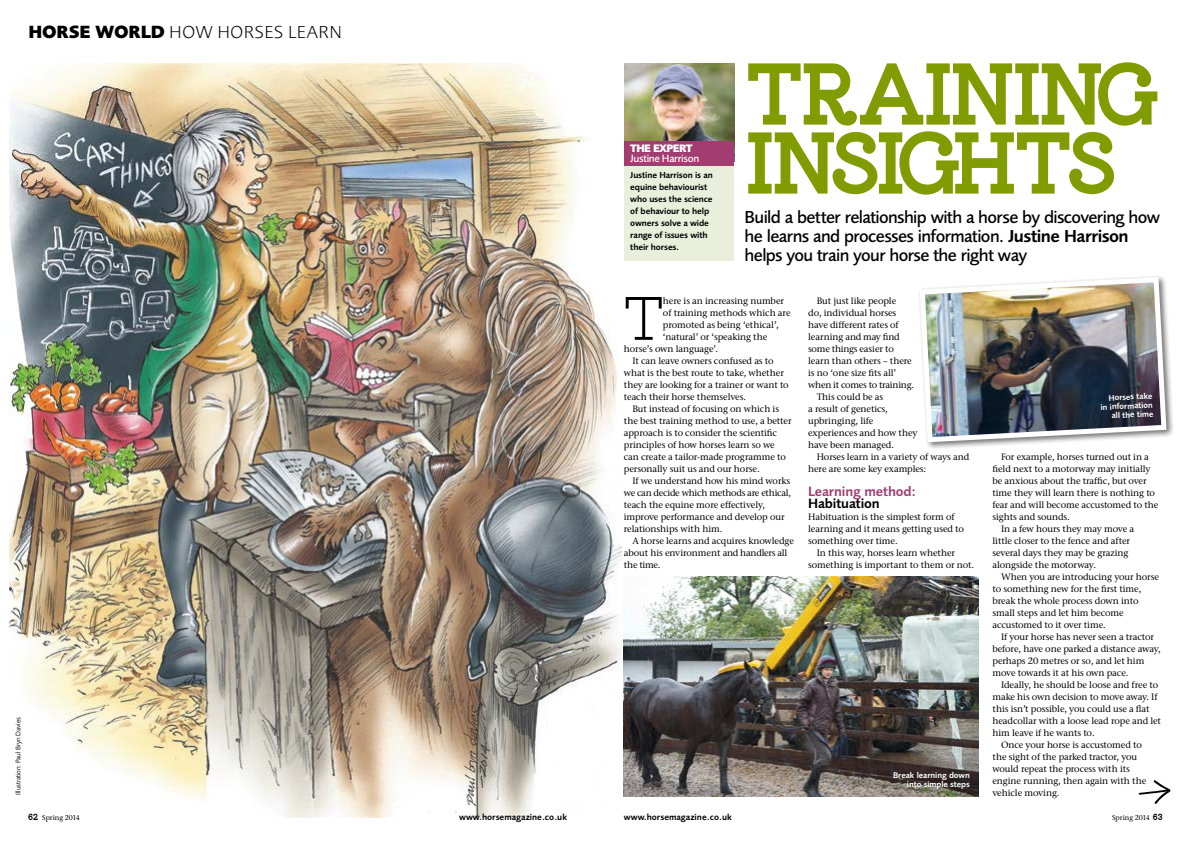
<style>
.page{position:relative;width:1191px;height:842px;background:#fff}
.page>*{position:absolute;margin:0;border:0;box-sizing:border-box;transform-origin:0 0}
.t1{font:700 83px/69px "Esfera NF";letter-spacing:-.01em;color:#809c00}
.t2{font:58.1px "Esfera NF";color:#000}
.t3{font:500 18px/19px "Foundry Sans";letter-spacing:-.03em;color:#000}
.t4{font:300 18px "Foundry Sans";letter-spacing:.03em;color:#000}
.t5{font:600 14px "Foundry Sans";letter-spacing:-.01em;color:#a13d71}
.t6{font:600 14px "Foundry Sans";letter-spacing:-.01em;color:#000}
.t7{font:500 11px "Foundry Sans";color:#fff}
.t8{font:800 11px "Foundry Sans";letter-spacing:-.06em;color:#fff}
.t9{font:500 9.2px/12px "Stone Ser ITC Std";letter-spacing:-.01em;color:#000}
.t10{font:500 9.2px "Stone Ser ITC Std";letter-spacing:-.03em;color:#000}
.t11{font:600 9px/12px "Foundry Sans";letter-spacing:-.01em;color:#000}
.t12{font:600 8.5px/9px "Foundry Sans";letter-spacing:-.01em;color:#fff;text-align:right}
.t13{font:7px "Foundry Sans";letter-spacing:-.01em;color:#000}
.t14{font:500 7px "Stone Ser ITC Std";color:#000}
.s1{font-weight:800}
.s2{font-weight:600}
.s3{font-family:"Esfera NF";font-weight:700;font-size:8.5px}
</style>
<div class="page">
<img style="left:10px;top:64px;width:611px;height:753px">
<div style="left:624px;top:165px;width:110px;height:96px;background:#eaefdb"></div>
<img style="left:624px;top:63px;width:110px;height:78px">
<div style="left:624px;top:141px;width:110px;height:25px;background:#a13d71"></div>
<svg style="left:1138px;top:780px;width:32px;height:24px"></svg>
<img style="left:624px;top:576px;width:354px;height:220px">
<div style="left:917px;top:275px;width:257px;height:176px;background:#000;opacity:.55"></div>
<img style="left:917px;top:275px;width:252px;height:170px">
<h3 class="t4" style="left:28px;top:22px;width:315px"><span class="s1">HORSE WORLD</span> HOW H ORSES LEARN</h3>
<p class="t13" style="left:14px;top:795px;width:79px;rotate:-90deg">Illustration: Paul Bryn Davies</p>
<p class="t8" style="left:630px;top:141px;width:62px">THE EXPERT</p>
<p class="t7" style="left:630px;top:152px;width:70px">Justine Harrison</p>
<p class="t11" style="left:630px;top:169px;width:84px">Justine Harrison is an equine behaviourist who uses the science of behaviour to help owners solve a wide range of issues with their horses.</p>
<h1 class="t1" style="left:746px;top:58px;width:414px">TRAINING<br>INSIGHTS</h1>
<h3 class="t3" style="left:744px;top:208px;width:417px">Build a better relationship with a horse by discovering how he learns and processes information. <span class="s2">Justine Harrison </span>helps you train your horse the right way</h3>
<h2 class="t2" style="left:624px;top:280px;width:41px">T</h2>
<p class="t9" style="left:663px;top:295px;width:123px">here is an increasing number</p>
<p class="t9" style="left:663px;top:307px;width:129px">of training methods which are</p>
<p class="t9" style="left:663px;top:319px;width:117px">promoted as being ‘ethical’,</p>
<p class="t9" style="left:663px;top:331px;width:106px">‘natural’ or ‘speaking the</p>
<p class="t9" style="left:624px;top:343px;width:96px">horse’s own language’.</p>
<p class="t9" style="left:632px;top:355px;width:143px">It can leave owners confused as to</p>
<p class="t9" style="left:624px;top:367px;width:161px">what is the best route to take, whether</p>
<p class="t9" style="left:624px;top:379px;width:166px">they are looking for a trainer or want to</p>
<p class="t9" style="left:624px;top:391px;width:124px">teach their horse themselves.</p>
<p class="t9" style="left:632px;top:403px;width:148px">But instead of focusing on which is</p>
<p class="t9" style="left:624px;top:415px;width:169px">the best training method to use, a better</p>
<p class="t9" style="left:624px;top:427px;width:155px">approach is to consider the scientific</p>
<p class="t9" style="left:624px;top:439px;width:152px">principles of how horses learn so we</p>
<p class="t9" style="left:624px;top:451px;width:163px">can create a tailor-made programme to</p>
<p class="t9" style="left:624px;top:462px;width:137px">personally suit us and our horse.</p>
<p class="t9" style="left:632px;top:474px;width:159px">If we understand how his mind works</p>
<p class="t10" style="left:624px;top:487px;width:169px">we can decide which methods are ethical,</p>
<p class="t9" style="left:624px;top:498px;width:143px">teach the equine more effectively,</p>
<p class="t9" style="left:624px;top:510px;width:162px">improve performance and develop our</p>
<p class="t9" style="left:624px;top:522px;width:100px">relationships with him.</p>
<p class="t9" style="left:632px;top:534px;width:163px">A horse learns and acquires knowledge</p>
<p class="t9" style="left:624px;top:546px;width:165px">about his environment and handlers all</p>
<p class="t9" style="left:624px;top:558px;width:38px">the time.</p>
<p class="t9" style="left:816px;top:294px;width:81px">But just like people</p>
<p class="t9" style="left:808px;top:306px;width:90px">do, individual horses</p>
<p class="t9" style="left:808px;top:318px;width:92px">have different rates of</p>
<p class="t9" style="left:808px;top:330px;width:93px">learning and may find</p>
<p class="t9" style="left:808px;top:342px;width:87px">some things easier to</p>
<p class="t9" style="left:808px;top:354px;width:105px">learn than others – there</p>
<p class="t9" style="left:808px;top:366px;width:90px">is no ‘one size fits all’</p>
<p class="t10" style="left:808px;top:379px;width:107px">when it comes to training.</p>
<p class="t9" style="left:816px;top:390px;width:68px">This could be as</p>
<p class="t9" style="left:808px;top:402px;width:81px">a result of genetics,</p>
<p class="t9" style="left:808px;top:414px;width:67px">upbringing, life</p>
<p class="t9" style="left:808px;top:426px;width:111px">experiences and how they</p>
<p class="t9" style="left:808px;top:438px;width:87px">have been managed.</p>
<p class="t9" style="left:816px;top:450px;width:154px">Horses learn in a variety of ways and</p>
<p class="t9" style="left:808px;top:462px;width:120px">here are some key examples:</p>
<h3 class="t5" style="left:808px;top:483px;width:110px">Learning method:</h3>
<h3 class="t6" style="left:808px;top:495px;width:73px">Habituation</h3>
<p class="t9" style="left:808px;top:511px;width:157px">Habituation is the simplest form of learning and it means getting used to something over time.</p>
<p class="t9" style="left:808px;top:547px;width:167px;text-indent:9px">In this way, horses learn whether something is important to them or not.</p>
<p class="t12" style="left:893px;top:770px;width:78px">Break learning down into simple steps</p>
<p class="t12" style="left:1099px;top:394px;width:54px;rotate:-3deg">Horses take in information all the time</p>
<p class="t9" style="left:1001px;top:451px;width:149px">For example, horses turned out in a</p>
<p class="t9" style="left:992px;top:463px;width:160px">field next to a motorway may initially</p>
<p class="t9" style="left:992px;top:475px;width:156px">be anxious about the traffic, but over</p>
<p class="t9" style="left:992px;top:487px;width:164px">time they will learn there is nothing to</p>
<p class="t9" style="left:992px;top:499px;width:167px">fear and will become accustomed to the</p>
<p class="t9" style="left:992px;top:511px;width:79px">sights and sounds.</p>
<p class="t9" style="left:1001px;top:523px;width:135px">In a few hours they may move a</p>
<p class="t9" style="left:992px;top:535px;width:139px">little closer to the fence and after</p>
<p class="t9" style="left:992px;top:547px;width:138px">several days they may be grazing</p>
<p class="t9" style="left:992px;top:558px;width:105px">alongside the motorway.</p>
<p class="t9" style="left:1001px;top:570px;width:159px">When you are introducing your horse</p>
<p class="t9" style="left:992px;top:582px;width:150px">to something new for the first time,</p>
<p class="t9" style="left:992px;top:594px;width:147px">break the whole process down into</p>
<p class="t9" style="left:992px;top:606px;width:133px">small steps and let him become</p>
<p class="t9" style="left:992px;top:618px;width:115px">accustomed to it over time.</p>
<p class="t9" style="left:1001px;top:630px;width:154px">If your horse has never seen a tractor</p>
<p class="t9" style="left:992px;top:642px;width:170px">before, have one parked a distance away,</p>
<p class="t9" style="left:992px;top:654px;width:153px">perhaps 20 metres or so, and let him</p>
<p class="t9" style="left:992px;top:666px;width:137px">move towards it at his own pace.</p>
<p class="t9" style="left:1001px;top:678px;width:159px">Ideally, he should be loose and free to</p>
<p class="t9" style="left:992px;top:690px;width:167px">make his own decision to move away. If</p>
<p class="t9" style="left:992px;top:702px;width:159px">this isn’t possible, you could use a flat</p>
<p class="t9" style="left:992px;top:714px;width:170px">headcollar with a loose lead rope and let</p>
<p class="t9" style="left:992px;top:726px;width:104px">him leave if he wants to.</p>
<p class="t9" style="left:1001px;top:738px;width:142px">Once your horse is accustomed to</p>
<p class="t9" style="left:992px;top:750px;width:146px">the sight of the parked tractor, you</p>
<p class="t9" style="left:992px;top:762px;width:139px">would repeat the process with its</p>
<p class="t9" style="left:992px;top:774px;width:155px">engine running, then again with the</p>
<p class="t9" style="left:992px;top:786px;width:69px">vehicle moving.</p>
<p class="t14" style="left:28px;top:813px;width:53px"><span class="s3">62</span> Spring 2014</p>
<p class="t11" style="left:459px;top:811px;width:109px">www.horsemagazine.co.uk</p>
<p class="t11" style="left:624px;top:811px;width:109px">www.horsemagazine.co.uk</p>
<p class="t14" style="left:1112px;top:813px;width:52px">Spring 2014 <span class="s3">63</span></p>
</div>
